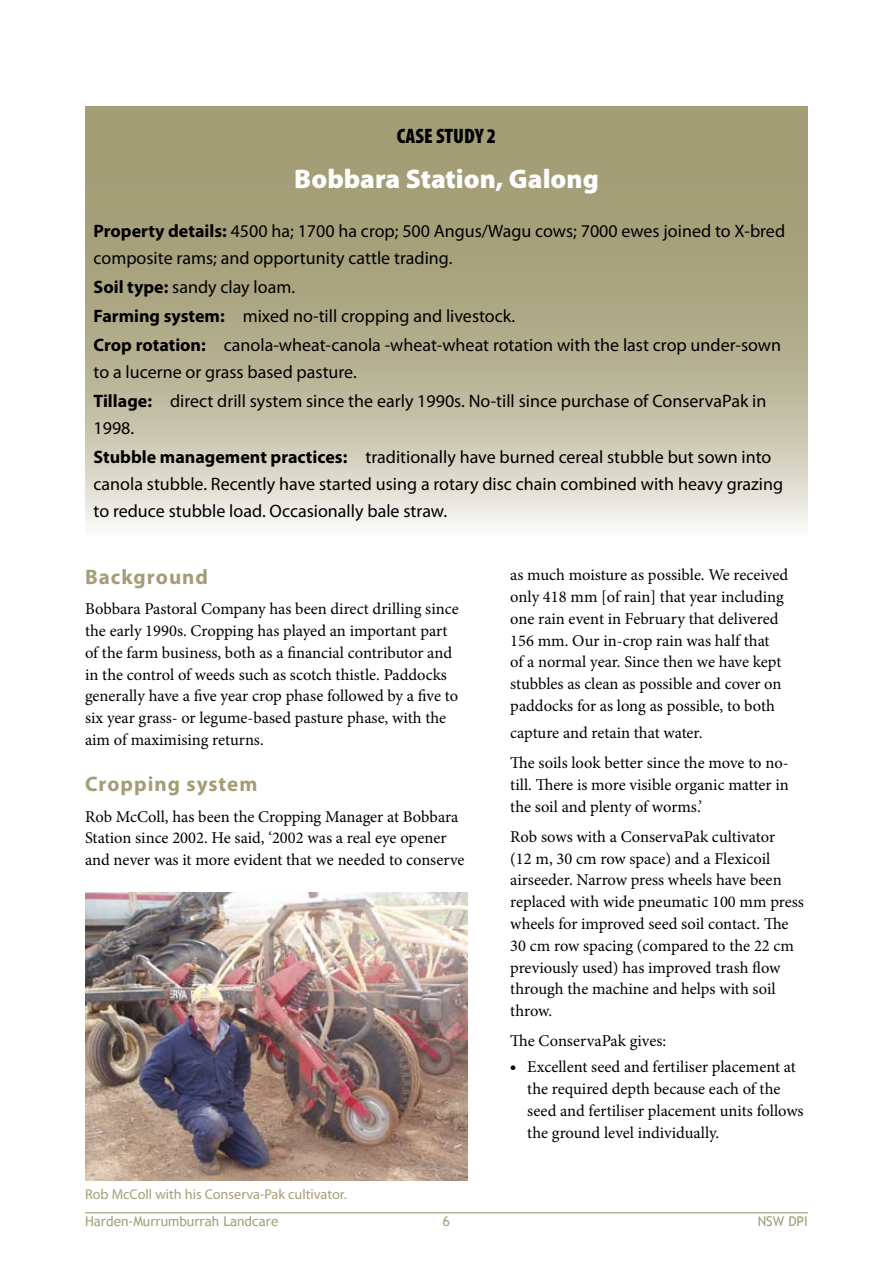
<style>
.page{position:relative;width:893px;height:1263px;background:#fff}
.page>*{position:absolute;margin:0;border:0;box-sizing:border-box;transform-origin:0 0}
.t1{font:900 27px "Myriad Pro";color:#fff}
.t2{font:700 21px "Myriad Pro";letter-spacing:.05em;color:#a49e77}
.t3{font:900 condensed 21px "Myriad Pro";color:#000}
.t4{font:18px/29.1px "Myriad Pro";color:#000}
.t5{font:16.5px/21.8px "Minion Pro";color:#000}
.t6{font:900 16.5px "Myriad Pro";color:#000}
.t7{font:14.25px "Myriad Pro";color:#a49e77}
.t8{font:13.5px "Trebuchet MS";color:#a49e77}
.s1{font-weight:700}
</style>
<div class="page">
<hr style="left:85px;top:1212px;width:723px;height:1px;background:#a49e77">
<svg style="left:85px;top:106px;width:723px;height:421px;background:#b8b395"></svg>
<img style="left:85px;top:893px;width:383px;height:287px">
<p class="t3" style="left:397px;top:123px;width:101px">CASE STUDY 2</p>
<h1 class="t1" style="left:294px;top:161px;width:306px">Bobbara Station, Galong</h1>
<p class="t4" style="left:94px;top:217px;width:693px;line-height:27px"><span class="s1">Property details:</span> 4500 ha; 1700 ha crop; 500 Angus/Wagu cows; 7000 ewes joined to X-bred composite rams; and opportunity cattle trading.</p>
<p class="t4" style="left:94px;top:272px;width:689px"><span class="s1">Soil type:</span> sandy clay loam.<br><span class="s1">Farming system:</span> mixed no-till cropping and livestock.<br><span class="s1">Crop rotation:</span> canola-wheat-canola -wheat-wheat rotation with the last crop under-sown</p>
<p class="t4" style="left:94px;top:357px;width:674px">to a lucerne or grass based pasture.<br><span class="s1">Tillage:</span> direct drill system since the early 1990s. No-till since purchase of ConservaPak in</p>
<p class="t4" style="left:94px;top:413px;width:679px">1998.<br><span class="s1">Stubble management practices:</span> traditionally have burned cereal stubble but sown into</p>
<p class="t4" style="left:94px;top:471px;width:691px;line-height:27px">canola stubble. Recently have started using a rotary disc chain combined with heavy grazing to reduce stubble load. Occasionally bale straw.</p>
<p class="t2" style="left:85px;top:563px;width:125px">Background</p>
<p class="t5" style="left:85px;top:598px;width:375px">Bobbara Pastoral Company has been direct drilling since the early 1990s. Cropping has played an important part of the farm business, both as a financial contributor and in the control of weeds such as scotch thistle. Paddocks generally have a five year crop phase followed by a five to six year grass- or legume-based pasture phase, with the aim of maximising returns.</p>
<p class="t2" style="left:85px;top:771px;width:174px">Cropping system</p>
<p class="t5" style="left:85px;top:806px;width:381px">Rob McColl, has been the Cropping Manager at Bobbara<br>Station since 2002. He said, ‘2002 was a real eye opener and never was it more evident that we needed to conserve</p>
<p class="t7" style="left:85px;top:1185px;width:263px">Rob McColl with his Conserva-Pak cultivator.</p>
<p class="t5" style="left:510px;top:564px;width:279px">as much moisture as possible. We received only 418 mm [of rain] that year including one rain event in February that delivered 156 mm. Our in-crop rain was half that<br>of a normal year. Since then we have kept stubbles as clean as possible and cover on paddocks for as long as possible, to both</p>
<p class="t5" style="left:510px;top:718px;width:280px;line-height:30.3px">capture and retain that water.<br>The soils look better since the move to no-</p>
<p class="t5" style="left:510px;top:774px;width:280px">till. There is more visible organic matter in the soil and plenty of worms.’</p>
<p class="t5" style="left:510px;top:826px;width:295px">Rob sows with a ConservaPak cultivator<br>(12 m, 30 cm row space) and a Flexicoil airseeder. Narrow press wheels have been replaced with wide pneumatic 100 mm press wheels for improved seed soil contact. The 30 cm row spacing (compared to the 22 cm previously used) has improved trash flow through the machine and helps with soil throw.</p>
<p class="t5" style="left:527px;top:1028px;width:270px;line-height:26px;text-indent:-17px">The ConservaPak gives:<br>Excellent seed and fertiliser placement at</p>
<p class="t5" style="left:527px;top:1078px;width:278px">the required depth because each of the seed and fertiliser placement units follows the ground level individually.</p>
<p class="t6" style="left:510px;top:1056px;width:7px">•</p>
<p class="t8" style="left:85px;top:1213px;width:195px">Harden-Murrumburrah Landcare</p>
<p class="t8" style="left:758px;top:1213px;width:52px">NSW DPI</p>
</div>
